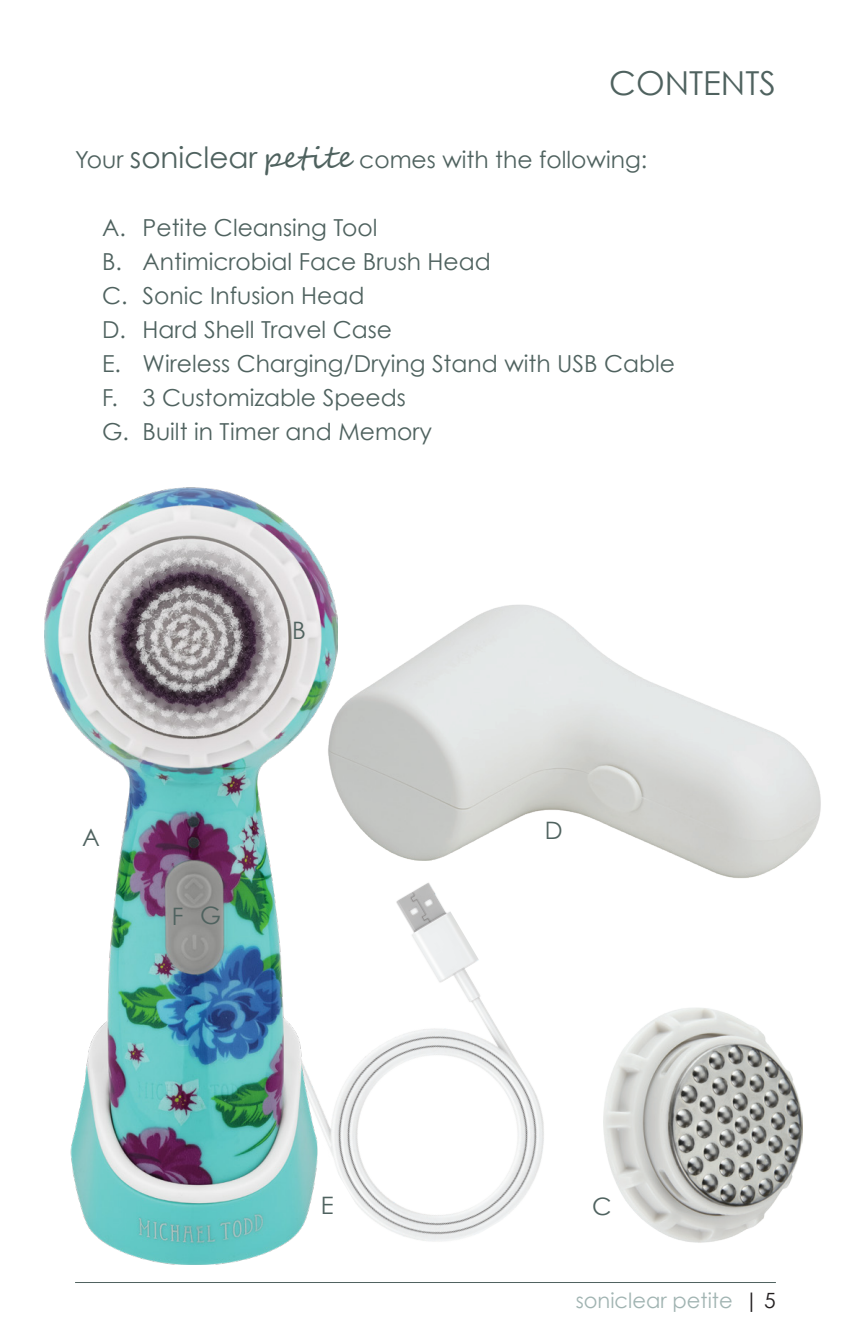
<style>
.page{position:relative;width:851px;height:1340px;background:#fff}
.page>*{position:absolute;margin:0;border:0;box-sizing:border-box;transform-origin:0 0}
.t1{font:33px "Century Gothic";color:#4f625f}
.t2{font:24px "Century Gothic";color:#4f625f}
.t3{font:23.4px "Century Gothic";color:#4f625f}
.t4{font:21px "Century Gothic";color:#a1b4b2}
.s1{font-size:29.4px}
.s2{font-family:"Segoe Script";font-size:29.4px}
.s3{color:#231f20}
</style>
<div class="page">
<hr style="left:75px;top:1281px;width:700px;height:1px;background:#4f625f">
<img style="left:184px;top:882px;width:360px;height:383px">
<img style="left:603px;top:1008px;width:198px;height:235px">
<img style="left:44px;top:487px;width:294px;height:777px">
<img style="left:324px;top:600px;width:497px;height:281px">
<p class="t1" style="left:609px;top:63px;width:168px">CONTENTS</p>
<p class="t3" style="left:75px;top:146px;width:573px">Your <span class="s1">soniclear</span> <span class="s2">petite</span> comes with the following:</p>
<p class="t3" style="left:102px;top:213px;width:277px">A. Petite Cleansing Tool</p>
<p class="t3" style="left:102px;top:247px;width:390px">B. Antimicrobial Face Brush Head</p>
<p class="t3" style="left:102px;top:281px;width:264px">C. Sonic Infusion Head</p>
<p class="t3" style="left:102px;top:315px;width:291px">D. Hard Shell Travel Case</p>
<p class="t3" style="left:102px;top:349px;width:574px">E. Wireless Charging/Drying Stand with USB Cable</p>
<p class="t3" style="left:102px;top:383px;width:305px">F. 3 Customizable Speeds</p>
<p class="t3" style="left:102px;top:417px;width:331px">G. Built in Timer and Memory</p>
<p class="t2" style="left:292px;top:615px;width:15px">B</p>
<p class="t2" style="left:82px;top:822px;width:19px">A</p>
<p class="t2" style="left:172px;top:901px;width:13px">F</p>
<p class="t2" style="left:200px;top:901px;width:22px">G</p>
<p class="t2" style="left:321px;top:1190px;width:14px">E</p>
<p class="t2" style="left:544px;top:815px;width:19px">D</p>
<p class="t2" style="left:592px;top:1191px;width:21px">C</p>
<p class="t4" style="left:575px;top:1286px;width:202px">soniclear petite <span class="s3">| 5</span></p>
</div>
